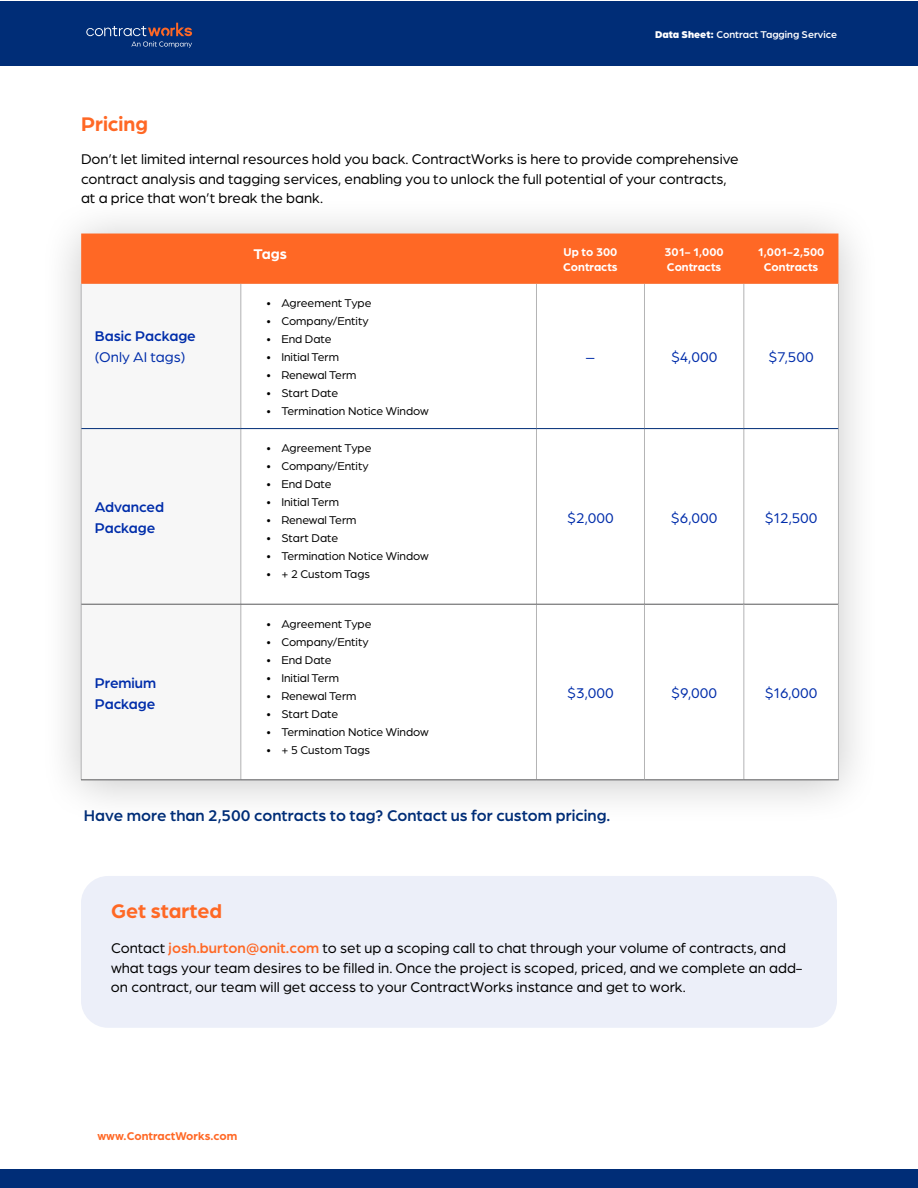
<style>
.page{position:relative;width:918px;height:1188px;background:#fff}
.page>*{position:absolute;margin:0;border:0;box-sizing:border-box;transform-origin:0 0}
.t1{font:700 21px "Arboria";color:#ff6825}
.t2{font:500 16.5px "Arboria";color:#002d77}
.t3{font:15px/19.5px "Arboria";color:#000}
.t4{font:15px "Arboria";color:#002daa}
.t5{font:500 15px/21px "Arboria";color:#002daa}
.t6{font:700 15px "Arboria";color:#fff}
.t7{font:12px "Arboria";color:#000}
.t8{font:700 12px/15px "Arboria";color:#fff}
.t9{font:700 12px "Arboria";color:#ff6825}
.t10{font:500 10.5px "Arboria";color:#fff}
.s1{font-weight:900}
.s2{font-weight:500;color:#ff6825}
</style>
<div class="page">
<div style="left:81px;top:876px;width:756px;height:152px;background:#eceff9;border-radius:27px"></div>
<div style="left:0;top:1px;width:918px;height:64px;background:#002d77"></div>
<svg style="left:86px;top:23px;width:106px;height:25px"></svg>
<div style="left:0;top:1170px;width:918px;height:18px;background:#002d77"></div>
<div style="left:39px;top:195px;width:842px;height:630px;background:#000;opacity:.22"></div>
<svg style="left:82px;top:605px;width:159px;height:175px"></svg>
<svg style="left:242px;top:605px;width:596px;height:175px"></svg>
<svg style="left:81px;top:234px;width:757px;height:370px"></svg>
<hr style="left:81px;top:284px;width:1px;height:145px;background:#b4b4b5">
<hr style="left:241px;top:284px;width:1px;height:144px;background:#b4b4b5">
<hr style="left:536px;top:284px;width:1px;height:144px;background:#b4b4b5">
<hr style="left:644px;top:284px;width:1px;height:144px;background:#b4b4b5">
<hr style="left:744px;top:284px;width:1px;height:144px;background:#b4b4b5">
<hr style="left:838px;top:284px;width:1px;height:145px;background:#b4b4b5">
<hr style="left:81px;top:429px;width:1px;height:175px;background:#b4b4b5">
<hr style="left:81px;top:604px;width:1px;height:176px;background:#b4b4b5">
<hr style="left:241px;top:429px;width:1px;height:175px;background:#b4b4b5">
<hr style="left:536px;top:429px;width:1px;height:175px;background:#b4b4b5">
<hr style="left:644px;top:429px;width:1px;height:175px;background:#b4b4b5">
<hr style="left:744px;top:429px;width:1px;height:175px;background:#b4b4b5">
<hr style="left:838px;top:429px;width:1px;height:175px;background:#b4b4b5">
<hr style="left:241px;top:604px;width:1px;height:176px;background:#b4b4b5">
<hr style="left:536px;top:604px;width:1px;height:176px;background:#b4b4b5">
<hr style="left:81px;top:428px;width:160px;height:1px;background:#002d77">
<hr style="left:241px;top:428px;width:295px;height:1px;background:#002d77">
<hr style="left:536px;top:428px;width:108px;height:1px;background:#002d77">
<hr style="left:644px;top:428px;width:100px;height:1px;background:#002d77">
<hr style="left:744px;top:428px;width:94px;height:1px;background:#002d77">
<hr style="left:81px;top:780px;width:160px;height:1px;background:#58585a">
<hr style="left:241px;top:780px;width:295px;height:1px;background:#58585a">
<hr style="left:536px;top:780px;width:108px;height:1px;background:#58585a">
<hr style="left:81px;top:604px;width:160px;height:1px;background:#58585a">
<hr style="left:241px;top:604px;width:295px;height:1px;background:#58585a">
<hr style="left:536px;top:604px;width:108px;height:1px;background:#58585a">
<hr style="left:644px;top:604px;width:1px;height:176px;background:#b4b4b5">
<hr style="left:644px;top:604px;width:100px;height:1px;background:#58585a">
<hr style="left:744px;top:604px;width:94px;height:1px;background:#58585a">
<hr style="left:744px;top:604px;width:1px;height:176px;background:#b4b4b5">
<hr style="left:838px;top:604px;width:1px;height:176px;background:#b4b4b5">
<hr style="left:644px;top:780px;width:100px;height:1px;background:#58585a">
<hr style="left:744px;top:780px;width:95px;height:1px;background:#58585a">
<p class="t10" style="left:655px;top:28px;width:183px"><span class="s1">Data Sheet:</span> Contract Tagging Service</p>
<h1 class="t1" style="left:81px;top:110px;width:68px">Pricing</h1>
<p class="t3" style="left:81px;top:149px;width:659px">Don’t let limited internal resources hold you back. ContractWorks is here to provide comprehensive contract analysis and tagging services, enabling you to unlock the full potential of your contracts, at a price that won’t break the bank.</p>
<p class="t5" style="left:95px;top:325px;width:103px">Basic Package</p>
<p class="t4" style="left:95px;top:348px;width:92px">(Only AI tags)</p>
<p class="t5" style="left:95px;top:496px;width:71px">Advanced<br>Package</p>
<p class="t5" style="left:95px;top:671px;width:63px">Premium<br>Package</p>
<p class="t6" style="left:254px;top:243px;width:35px">Tags</p>
<p class="t8" style="left:563px;top:244px;width:56px">Up to 300<br>Contracts</p>
<p class="t8" style="left:665px;top:244px;width:61px">301- 1,000<br>Contracts</p>
<p class="t8" style="left:758px;top:244px;width:68px;text-align:center">1,001-2,500<br>Contracts</p>
<p class="t7" style="left:266px;top:295px;width:107px">• Agreement Type</p>
<p class="t7" style="left:266px;top:313px;width:104px">• Company/Entity</p>
<p class="t7" style="left:266px;top:331px;width:67px">• End Date</p>
<p class="t7" style="left:266px;top:349px;width:74px">• Initial Term</p>
<p class="t7" style="left:266px;top:367px;width:92px">• Renewal Term</p>
<p class="t7" style="left:266px;top:385px;width:73px">• Start Date</p>
<p class="t7" style="left:266px;top:403px;width:164px">• Termination Notice Window</p>
<p class="t7" style="left:266px;top:440px;width:107px">• Agreement Type</p>
<p class="t7" style="left:266px;top:458px;width:104px">• Company/Entity</p>
<p class="t7" style="left:266px;top:476px;width:67px">• End Date</p>
<p class="t7" style="left:266px;top:494px;width:74px">• Initial Term</p>
<p class="t7" style="left:266px;top:512px;width:92px">• Renewal Term</p>
<p class="t7" style="left:266px;top:530px;width:73px">• Start Date</p>
<p class="t7" style="left:266px;top:548px;width:164px">• Termination Notice Window</p>
<p class="t7" style="left:266px;top:566px;width:105px">• + 2 Custom Tags</p>
<p class="t7" style="left:266px;top:616px;width:107px">• Agreement Type</p>
<p class="t7" style="left:266px;top:634px;width:104px">• Company/Entity</p>
<p class="t7" style="left:266px;top:652px;width:67px">• End Date</p>
<p class="t7" style="left:266px;top:670px;width:74px">• Initial Term</p>
<p class="t7" style="left:266px;top:688px;width:92px">• Renewal Term</p>
<p class="t7" style="left:266px;top:706px;width:73px">• Start Date</p>
<p class="t7" style="left:266px;top:724px;width:164px">• Termination Notice Window</p>
<p class="t7" style="left:266px;top:742px;width:105px">• + 5 Custom Tags</p>
<p class="t4" style="left:586px;top:348px;width:11px">–</p>
<p class="t4" style="left:671px;top:348px;width:48px">$4,000</p>
<p class="t4" style="left:769px;top:348px;width:47px">$7,500</p>
<p class="t4" style="left:567px;top:508px;width:48px">$2,000</p>
<p class="t4" style="left:671px;top:508px;width:48px">$6,000</p>
<p class="t4" style="left:765px;top:508px;width:54px">$12,500</p>
<p class="t4" style="left:567px;top:683px;width:48px">$3,000</p>
<p class="t4" style="left:671px;top:683px;width:48px">$9,000</p>
<p class="t4" style="left:765px;top:683px;width:54px">$16,000</p>
<p class="t2" style="left:84px;top:804px;width:528px">Have more than 2,500 contracts to tag? Contact us for custom pricing.</p>
<h1 class="t1" style="left:111px;top:897px;width:113px">Get started</h1>
<p class="t3" style="left:111px;top:938px;width:693px">Contact <span class="s2">josh.burton@onit.com</span> to set up a scoping call to chat through your volume of contracts, and what tags your team desires to be filled in. Once the project is scoped, priced, and we complete an add&shy;on contract, our team will get access to your ContractWorks instance and get to work.</p>
<p class="t9" style="left:97px;top:1128px;width:141px">www.ContractWorks.com</p>
</div>
